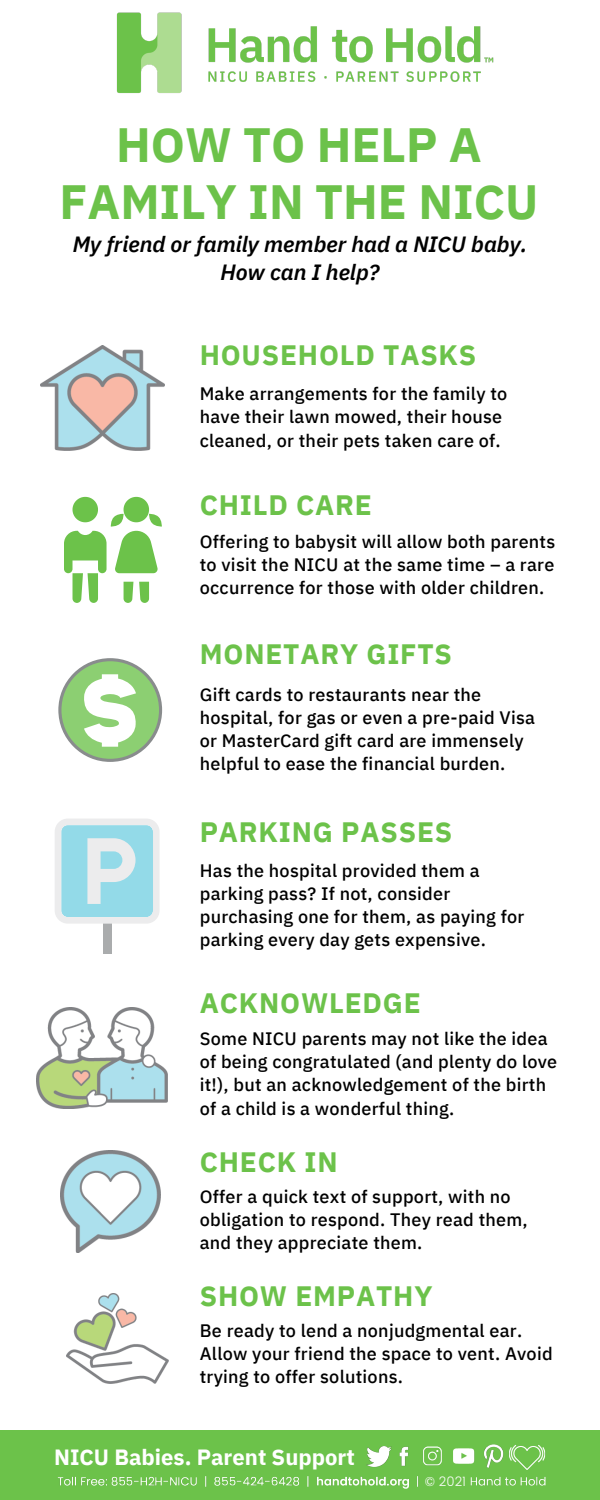
<style>
.page{position:relative;width:600px;height:1500px;background:#fff}
.page>*{position:absolute;margin:0;border:0;box-sizing:border-box;transform-origin:0 0}
.t1{font:700 48px/57px "IBM Plex Sans";color:#6cc24a;text-align:center}
.t2{font:700 28px "IBM Plex Sans";letter-spacing:.03em;color:#6cc24a}
.t3{font:italic 600 22px/28.5px "IBM Plex Sans";color:#000;text-align:center}
.t4{font:700 22px "IBM Plex Sans";color:#fff}
.t5{font:500 18px/23.2px "IBM Plex Sans";letter-spacing:.015em;color:#000}
.t6{font:300 13px "Poppins";color:#fff}
</style>
<div class="page">
<div style="left:0;top:1430px;width:600px;height:70px;background:#6cc24a"></div>
<img style="left:60px;top:1151px;width:100px;height:102px">
<img style="left:37px;top:1007px;width:131px;height:102px">
<img style="left:73px;top:1293px;width:64px;height:49px">
<svg style="left:58px;top:658px;width:104px;height:104px"></svg>
<div style="left:103px;top:924px;width:8px;height:30px;background:#aaacad"></div>
<svg style="left:55px;top:819px;width:105px;height:105px;background:#b7e1ea"></svg>
<img style="left:40px;top:345px;width:125px;height:105px">
<svg style="left:64px;top:497px;width:98px;height:106px"></svg>
<img style="left:57px;top:1342px;width:489px;height:147px">
<img style="left:116px;top:12px;width:378px;height:81px">
<div style="left:32px;top:1434px;width:321px;height:36px;background:#6cc24a"></div>
<div style="left:424px;top:1470px;width:43px;height:22px;background:#6cc24a"></div>
<p class="t1" style="left:59px;top:115px;width:481px">HOW TO HELP A<br>FAMILY IN THE NICU</p>
<p class="t3" style="left:73px;top:229px;width:456px">My friend or family member had a NICU baby.<br>How can I help?</p>
<p class="t2" style="left:200px;top:337px;width:278px">HOUSEHOLD TASKS</p>
<p class="t5" style="left:200px;top:382px;width:309px">Make arrangements for the family to have their lawn mowed, their house cleaned, or their pets taken care of.</p>
<p class="t2" style="left:200px;top:487px;width:174px">CHILD CARE</p>
<p class="t5" style="left:200px;top:530px;width:357px;text-align:justify">Offering to babysit will allow both parents to visit the NICU at the same time – a rare occurrence for those with older children.</p>
<p class="t2" style="left:200px;top:636px;width:254px">MONETARY GIFTS</p>
<p class="t5" style="left:200px;top:682px;width:337px">Gift cards to restaurants near the hospital, for gas or even a pre-paid Visa or MasterCard gift card are immensely helpful to ease the financial burden.</p>
<p class="t2" style="left:200px;top:813px;width:254px">PARKING PASSES</p>
<p class="t5" style="left:200px;top:858px;width:326px">Has the hospital provided them a parking pass? If not, consider purchasing one for them, as paying for parking every day gets expensive.</p>
<p class="t2" style="left:200px;top:984px;width:222px">ACKNOWLEDGE</p>
<p class="t5" style="left:200px;top:1027px;width:359px">Some NICU parents may not like the idea of being congratulated (and plenty do love it!), but an acknowledgement of the birth of a child is a wonderful thing.</p>
<p class="t2" style="left:200px;top:1144px;width:139px">CHECK IN</p>
<p class="t5" style="left:200px;top:1184px;width:330px">Offer a quick text of support, with no obligation to respond. They read them, and they appreciate them.</p>
<p class="t2" style="left:200px;top:1277px;width:234px">SHOW EMPATHY</p>
<p class="t5" style="left:200px;top:1318px;width:354px">Be ready to lend a nonjudgmental ear.<br>Allow your friend the space to vent. Avoid trying to offer solutions.</p>
<p class="t4" style="left:54px;top:1443px;width:302px">NICU Babies. Parent Support</p>
<p class="t6" style="left:425px;top:1472px;width:43px">© 2021</p>
</div>
